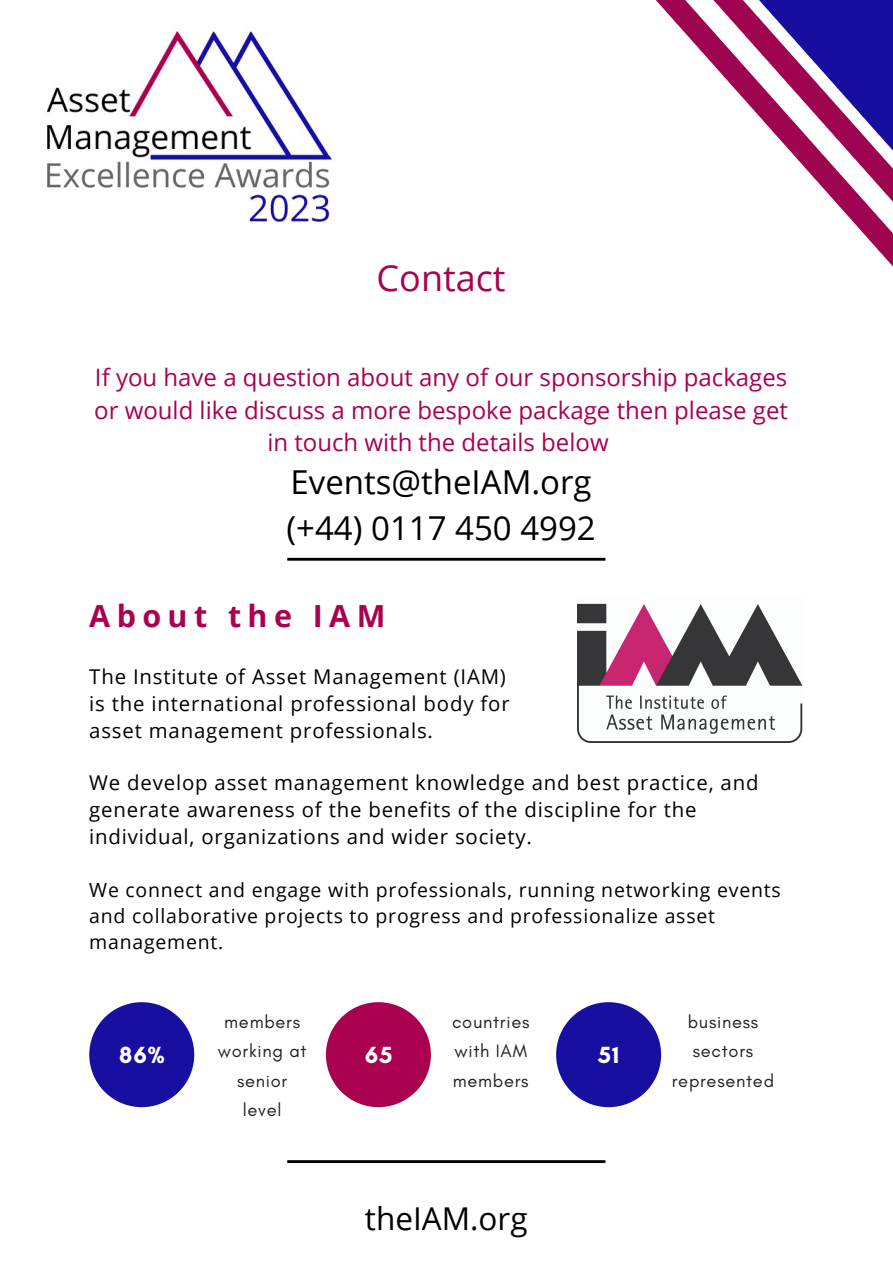
<style>
.page{position:relative;width:893px;height:1264px;background:#fff}
.page>*{position:absolute;margin:0;border:0;box-sizing:border-box;transform-origin:0 0}
.t1{font:36px "Open Sans";color:#aa0050}
.t2{font:33px/46px "Open Sans";color:#000}
.t3{font:31.5px "Open Sans";color:#000}
.t4{font:700 30.45px "Open Sans";letter-spacing:.21em;color:#aa0050}
.t5{font:24px/32.5px "Open Sans";color:#aa0050;text-align:center}
.t6{font:700 23.85px "Glacial Indifference";color:#fff}
.t7{font:20.4px/27.2px "Open Sans";letter-spacing:.04em;color:#000}
.t8{font:19.5px/26px "Open Sans";letter-spacing:.04em;color:#000}
.t9{font:18.3px/29.1px "Glacial Indifference";letter-spacing:.04em;color:#222;text-align:center}
</style>
<div class="page">
<svg style="left:326px;top:1002px;width:105px;height:105px"></svg>
<svg style="left:556px;top:1002px;width:105px;height:105px"></svg>
<svg style="left:89px;top:1002px;width:105px;height:105px"></svg>
<svg style="left:287px;top:558px;width:318px;height:2px"></svg>
<img style="left:577px;top:603px;width:226px;height:139px">
<svg style="left:287px;top:1160px;width:318px;height:2px"></svg>
<img style="left:656px;top:0;width:236px;height:266px">
<img style="left:46px;top:31px;width:286px;height:191px">
<h1 class="t1" style="left:376px;top:252px;width:130px">Contact</h1>
<p class="t5" style="left:94px;top:360px;width:695px">If you have a question about any of our sponsorship packages or would like discuss a more bespoke package then please get in touch with the details below</p>
<h2 class="t2" style="left:286px;top:458px;width:311px">Events@theIAM.org (+44) 0117 450 4992</h2>
<h3 class="t4" style="left:89px;top:594px;width:297px">About the IAM</h3>
<p class="t7" style="left:89px;top:662px;width:422px">The Institute of Asset Management (IAM) is the international professional body for asset management professionals.</p>
<p class="t7" style="left:89px;top:768px;width:670px">We develop asset management knowledge and best practice, and generate awareness of the benefits of the discipline for the individual, organizations and wider society.</p>
<p class="t8" style="left:89px;top:876px;width:693px">We connect and engage with professionals, running networking events and collaborative projects to progress and professionalize asset management.</p>
<p class="t9" style="left:218px;top:1007px;width:90px">members working at senior level</p>
<p class="t9" style="left:452px;top:1007px;width:79px;text-align:left">countries with IAM members</p>
<p class="t9" style="left:671px;top:1007px;width:104px">business sectors represented</p>
<p class="t6" style="left:119px;top:1039px;width:47px">86%</p>
<p class="t6" style="left:365px;top:1039px;width:29px">65</p>
<p class="t6" style="left:598px;top:1039px;width:23px">51</p>
<h3 class="t3" style="left:365px;top:1196px;width:164px">theIAM.org</h3>
</div>
